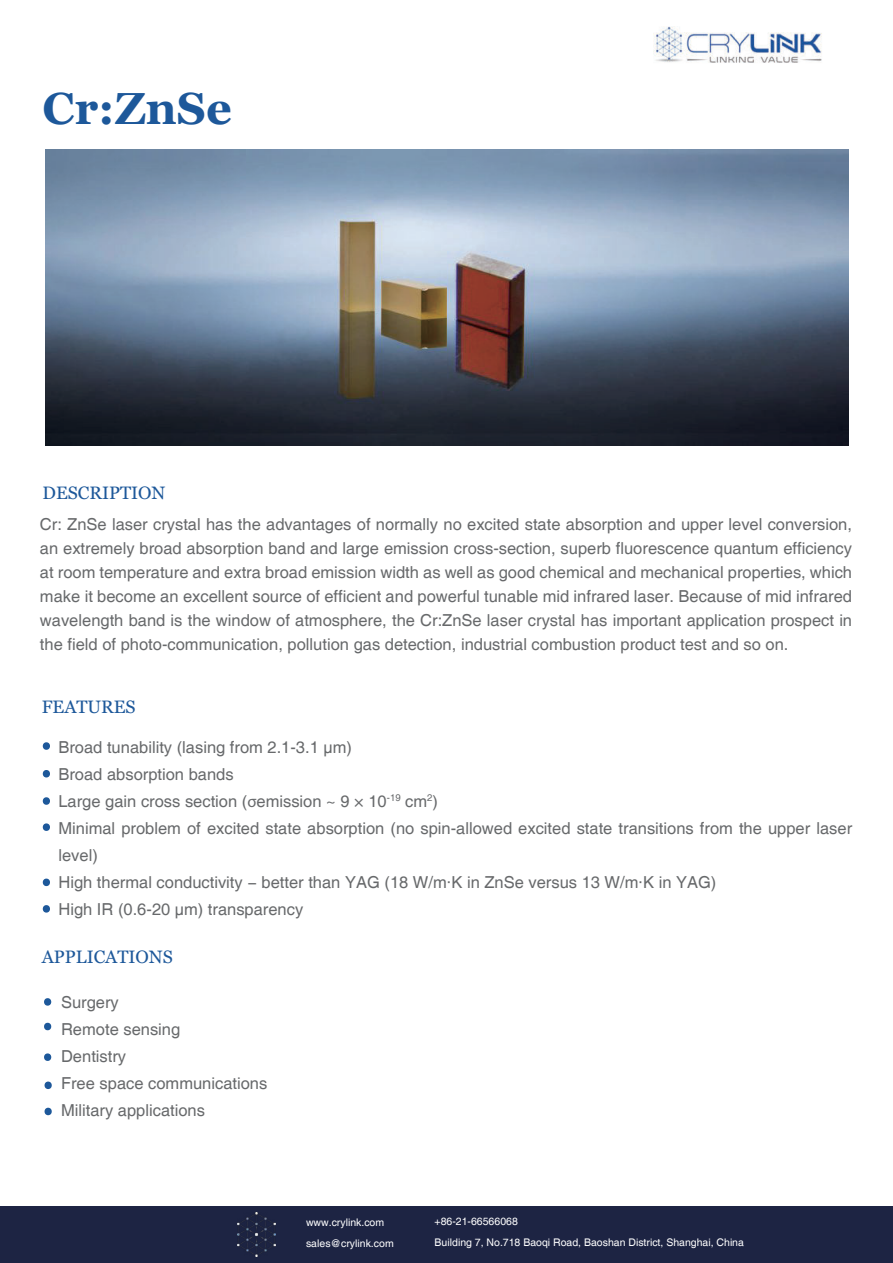
<style>
.page{position:relative;width:893px;height:1263px;background:#fff}
.page>*{position:absolute;margin:0;border:0;box-sizing:border-box;transform-origin:0 0}
.t1{font:700 45px "Georgia";color:#1d589a}
.t2{font:18px "Georgia";color:#1d589a}
.t3{font:16.5px/27px "Helvetica";color:#67696b}
.t4{font:10.5px/21px "Helvetica";color:#fff}
.s1{font-family:"Myriad Pro"}
</style>
<div class="page">
<img style="left:653px;top:26px;width:169px;height:37px">
<div style="left:0;top:1206px;width:893px;height:57px;background:#1d2443"></div>
<img style="left:237px;top:1213px;width:38px;height:43px">
<img style="left:46px;top:150px;width:803px;height:295px">
<svg style="left:42px;top:742px;width:8px;height:8px"></svg>
<svg style="left:42px;top:770px;width:8px;height:7px"></svg>
<svg style="left:42px;top:797px;width:8px;height:8px"></svg>
<svg style="left:42px;top:823px;width:8px;height:8px"></svg>
<svg style="left:42px;top:905px;width:8px;height:7px"></svg>
<svg style="left:44px;top:1023px;width:8px;height:7px"></svg>
<svg style="left:44px;top:998px;width:8px;height:8px"></svg>
<svg style="left:44px;top:1053px;width:8px;height:8px"></svg>
<svg style="left:42px;top:878px;width:8px;height:8px"></svg>
<svg style="left:44px;top:1108px;width:8px;height:7px"></svg>
<svg style="left:44px;top:1081px;width:8px;height:8px"></svg>
<h1 class="t1" style="left:43px;top:82px;width:191px">Cr:ZnSe</h1>
<p class="t2" style="left:43px;top:483px;width:124px">DESCRIPTION</p>
<p class="t3" style="left:40px;top:513px;width:814px;line-height:24px;text-align:justify">Cr: ZnSe laser crystal has the advantages of normally no excited state absorption and upper level conversion, an extremely broad absorption band and large emission cross-section, superb fluorescence quantum efficiency at room temperature and extra broad emission width as well as good chemical and mechanical properties, which make it become an excellent source of efficient and powerful tunable mid infrared laser. Because of mid infrared wavelength band is the window of atmosphere, the Cr:ZnSe laser crystal has important application prospect in the field of photo-communication, pollution gas detection, industrial combustion product test and so on.</p>
<p class="t2" style="left:42px;top:696px;width:95px">FEATURES</p>
<p class="t3" style="left:58px;top:735px;width:795px">Broad tunability (lasing from 2.1-3.1 µm)<br>Broad absorption bands<br>Large gain cross section (<span class="s1">σ</span>emission ~ 9 × 10<sup>-19</sup> cm<sup>2</sup>)<br>Minimal problem of excited state absorption (no spin-allowed excited state transitions from the upper laser level)<br>High thermal conductivity − better than YAG (18 W/m·K in ZnSe versus 13 W/m·K in YAG)<br>High IR (0.6-20 µm) transparency</p>
<p class="t2" style="left:42px;top:946px;width:133px">APPLICATIONS</p>
<p class="t3" style="left:61px;top:990px;width:208px">Surgery<br>Remote sensing<br>Dentistry<br>Free space communications<br>Military applications</p>
<p class="t4" style="left:306px;top:1213px;width:89px">www.crylink.com sales@crylink.com</p>
<p class="t4" style="left:435px;top:1211px;width:311px">+86-21-66566068<br>Building 7, No.718 Baoqi Road, Baoshan District, Shanghai, China</p>
</div>
